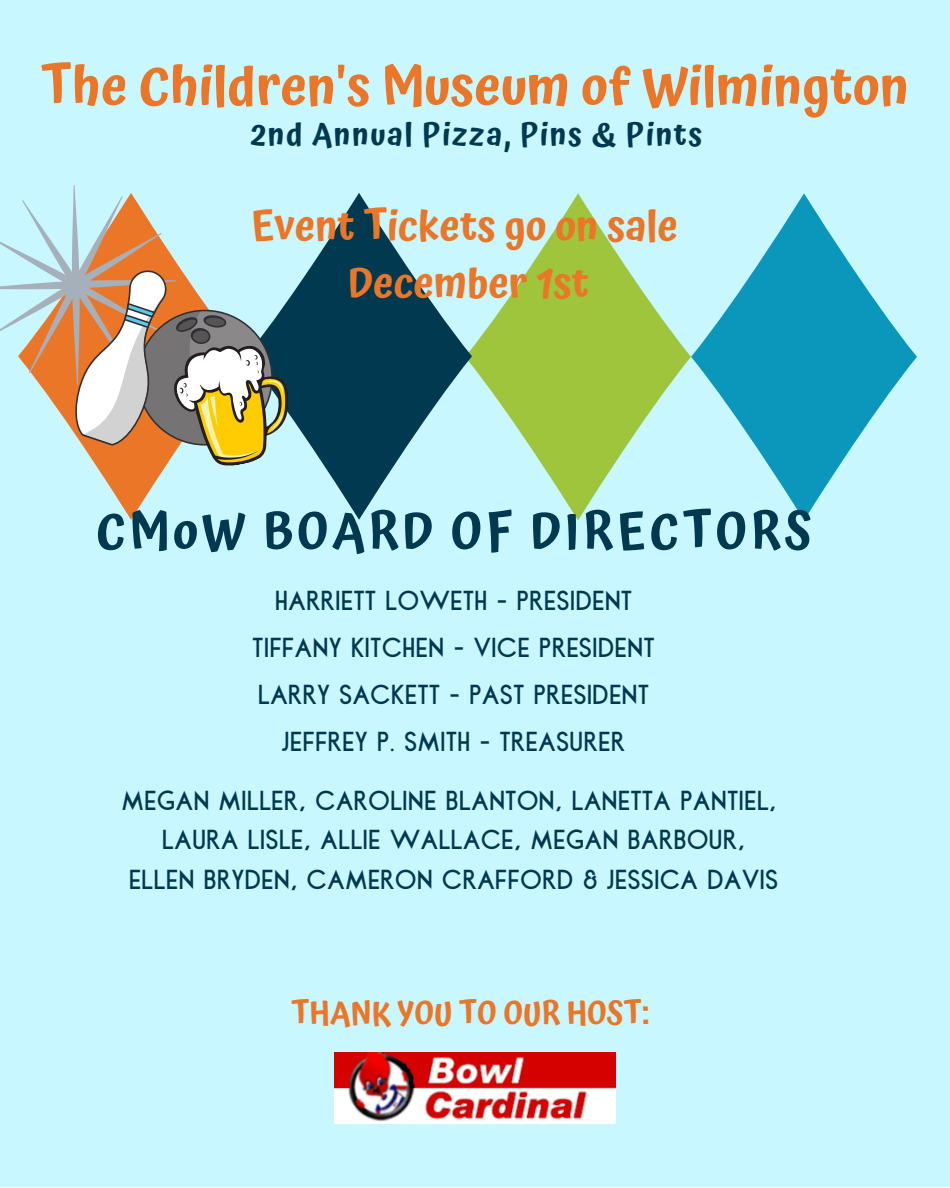
<style>
.page{position:relative;width:950px;height:1188px;background:#fff}
.page>*{position:absolute;margin:0;border:0;box-sizing:border-box;transform-origin:0 0}
.t1{font:600 53.4px "Atma";color:#eb7627}
.t2{font:600 50.4px "Atma";letter-spacing:.07em;color:#013950}
.t3{font:600 41.1px/57px "Atma";color:#eb7627;text-align:center}
.t4{font:600 31.35px "Atma";color:#eb7627}
.t5{font:600 30.9px "Atma";letter-spacing:.05em;color:#013950}
.t6{font:700 28.95px/47.2px "Sinclaire";color:#013950;text-align:center}
</style>
<div class="page">
<div style="left:0;top:0;width:949px;height:1187px;background:#c9f7ff"></div>
<img style="left:334px;top:1053px;width:281px;height:70px">
<svg style="left:472px;top:193px;width:219px;height:327px"></svg>
<svg style="left:103px;top:476px;width:56px;height:44px"></svg>
<svg style="left:300px;top:193px;width:172px;height:327px;fill:#013950"></svg>
<svg style="left:691px;top:193px;width:226px;height:327px"></svg>
<svg style="left:0;top:185px;width:300px;height:291px"></svg>
<h1 class="t1" style="left:41px;top:55px;width:869px">The Children's Museum of Wilmington</h1>
<p class="t5" style="left:251px;top:117px;width:453px">2nd Annual Pizza, Pins &amp; Pints</p>
<h3 class="t3" style="left:251px;top:198px;width:428px">Event Tickets go on sale<br>December 1st</h3>
<h2 class="t2" style="left:96px;top:502px;width:716px">CMoW BOARD OF DIRECTORS</h2>
<p class="t6" style="left:252px;top:577px;width:404px">HARRIETT LOWETH - PRESIDENT<br>TIFFANY KITCHEN - VICE PRESIDENT<br>LARRY SACKETT - PAST PRESIDENT<br>JEFFREY P. SMITH - TREASURER</p>
<p class="t6" style="left:122px;top:781px;width:658px;line-height:39.3px">MEGAN MILLER, CAROLINE BLANTON, LANETTA PANTIEL,<br>LAURA LISLE, ALLIE WALLACE, MEGAN BARBOUR,<br>ELLEN BRYDEN, CAMERON CRAFFORD &amp; JESSICA DAVIS</p>
<p class="t4" style="left:291px;top:995px;width:359px">THANK YOU TO OUR HOST:</p>
</div>
